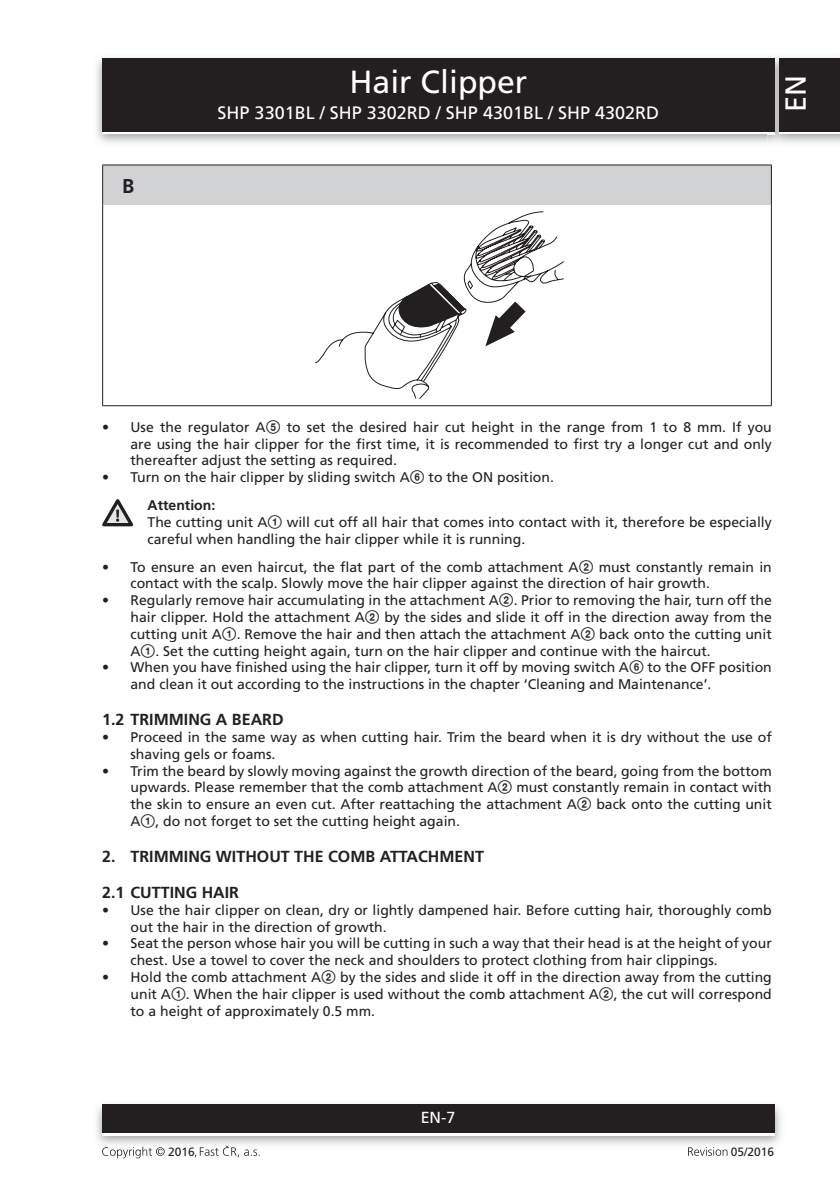
<style>
.page{position:relative;width:840px;height:1191px;background:#fff}
.page>*{position:absolute;margin:0;border:0;box-sizing:border-box;transform-origin:0 0}
.t1{font:32px "Frutiger CE";color:#fff}
.t2{font:29px "Frutiger CE";color:#fff}
.text_7{font:700 20px "Frutiger CE";color:#231f20}
.t3{font:18px "Frutiger CE";color:#fff}
.titulek_8{font:700 16px "Frutiger CE";color:#231f20}
.t4{font:16px "Frutiger CE";color:#fff}
.text_7-2{font:14px/16.8px "Frutiger CE";color:#231f20}
.Normální{font:700 14px "Frutiger CE";color:#231f20}
.t5{font:12px "Frutiger CE";color:#231f20}
.s1{font-family:"Zz 3"}
</style>
<div class="page">
<div style="left:102px;top:61px;width:672px;height:73px;background:linear-gradient(to right,#231f20,#231f20)"></div>
<div style="left:102px;top:58px;width:672px;height:73px;background:#231f20"></div>
<img style="left:96px;top:1104px;width:685px;height:41px">
<div style="left:102px;top:1107px;width:672px;height:28px;background:linear-gradient(to right,#fff,#fff)"></div>
<div style="left:102px;top:1104px;width:672px;height:28px;background:#231f20"></div>
<img style="left:767px;top:55px;width:18px;height:90px">
<svg style="left:767px;top:131px;width:7px;height:3px"></svg>
<img style="left:767px;top:58px;width:7px;height:3px">
<img style="left:767px;top:61px;width:7px;height:70px">
<div style="left:778px;top:61px;width:61px;height:73px;background:linear-gradient(to right,#231f20,#231f20)"></div>
<div style="left:778px;top:58px;width:61px;height:73px;background:#231f20"></div>
<svg style="left:102px;top:1146px;width:63px;height:12px"></svg>
<svg style="left:195px;top:1145px;width:64px;height:12px"></svg>
<svg style="left:688px;top:1147px;width:39px;height:8px"></svg>
<div style="left:103px;top:165px;width:668px;height:40px;background:#d1d2d4"></div>
<hr style="left:102px;top:164px;width:669px;height:1px;background:#231f20">
<hr style="left:102px;top:165px;width:1px;height:40px;background:#231f20">
<hr style="left:770px;top:165px;width:1px;height:40px;background:#231f20">
<hr style="left:102px;top:205px;width:1px;height:200px;background:#231f20">
<hr style="left:770px;top:205px;width:1px;height:200px;background:#231f20">
<hr style="left:102px;top:405px;width:669px;height:1px;background:#231f20">
<svg style="left:315px;top:211px;width:248px;height:188px"></svg>
<svg style="left:102px;top:499px;width:31px;height:27px"></svg>
<p class="text_7" style="left:122px;top:174px;width:14px">B</p>
<h1 class="t1" style="left:349px;top:64px;width:179px">Hair Clipper</h1>
<p class="t3" style="left:217px;top:102px;width:443px">SHP 3301BL / SHP 3302RD / SHP 4301BL / SHP 4302RD</p>
<h2 class="t2" style="left:778px;top:112px;width:39px;rotate:-90deg">EN</h2>
<p class="text_7-2" style="left:130px;top:418px;width:642px;text-align:justify;text-indent:-28px">• Use the regulator A<span class="s1">5</span> to set the desired hair cut height in the range from 1 to 8 mm. If you are using the hair clipper for the first time, it is recommended to first try a longer cut and only thereafter adjust the setting as required.</p>
<p class="text_7-2" style="left:102px;top:469px;width:453px">• Turn on the hair clipper by sliding switch A<span class="s1">6</span> to the ON position.</p>
<p class="Normální" style="left:147px;top:497px;width:69px">Attention:</p>
<p class="text_7-2" style="left:147px;top:513px;width:625px">The cutting unit A<span class="s1">1</span> will cut off all hair that comes into contact with it, therefore be especially careful when handling the hair clipper while it is running.</p>
<p class="text_7-2" style="left:130px;top:558px;width:642px;text-indent:-28px">• To ensure an even haircut, the flat part of the comb attachment A<span class="s1">2</span> must constantly remain in contact with the scalp. Slowly move the hair clipper against the direction of hair growth.</p>
<p class="text_7-2" style="left:130px;top:592px;width:642px;text-align:justify;text-indent:-28px">• Regularly remove hair accumulating in the attachment A<span class="s1">2</span>. Prior to removing the hair, turn off the hair clipper. Hold the attachment A<span class="s1">2</span> by the sides and slide it off in the direction away from the cutting unit A<span class="s1">1</span>. Remove the hair and then attach the attachment A<span class="s1">2</span> back onto the cutting unit A<span class="s1">1</span>. Set the cutting height again, turn on the hair clipper and continue with the haircut.</p>
<p class="text_7-2" style="left:130px;top:659px;width:642px;text-indent:-28px">• When you have finished using the hair clipper, turn it off by moving switch A<span class="s1">6</span> to the OFF position and clean it out according to the instructions in the chapter ‘Cleaning and Maintenance’.</p>
<p class="titulek_8" style="left:102px;top:710px;width:183px">1.2 TRIMMING A BEARD</p>
<p class="text_7-2" style="left:130px;top:728px;width:642px;text-indent:-28px">• Proceed in the same way as when cutting hair. Trim the beard when it is dry without the use of shaving gels or foams.</p>
<p class="text_7-2" style="left:130px;top:762px;width:642px;text-align:justify;text-indent:-28px">• Trim the beard by slowly moving against the growth direction of the beard, going from the bottom upwards. Please remember that the comb attachment A<span class="s1">2</span> must constantly remain in contact with the skin to ensure an even cut. After reattaching the attachment A<span class="s1">2</span> back onto the cutting unit A<span class="s1">1</span>, do not forget to set the cutting height again.</p>
<p class="titulek_8" style="left:102px;top:847px;width:383px">2. TRIMMING WITHOUT THE COMB ATTACHMENT</p>
<p class="titulek_8" style="left:102px;top:883px;width:138px">2.1 CUTTING HAIR</p>
<p class="text_7-2" style="left:130px;top:901px;width:642px;text-indent:-28px">• Use the hair clipper on clean, dry or lightly dampened hair. Before cutting hair, thoroughly comb out the hair in the direction of growth.</p>
<p class="text_7-2" style="left:130px;top:935px;width:642px;text-indent:-28px">• Seat the person whose hair you will be cutting in such a way that their head is at the height of your chest. Use a towel to cover the neck and shoulders to protect clothing from hair clippings.</p>
<p class="text_7-2" style="left:130px;top:968px;width:642px;text-align:justify;text-indent:-28px">• Hold the comb attachment A<span class="s1">2</span> by the sides and slide it off in the direction away from the cutting unit A<span class="s1">1</span>. When the hair clipper is used without the comb attachment A<span class="s1">2</span>, the cut will correspond to a height of approximately 0.5 mm.</p>
<p class="t4" style="left:420px;top:1108px;width:36px">EN-7</p>
<p class="t5" style="left:168px;top:1144px;width:28px">2016</p>
<p class="t5" style="left:730px;top:1144px;width:45px">05/2016</p>
</div>
